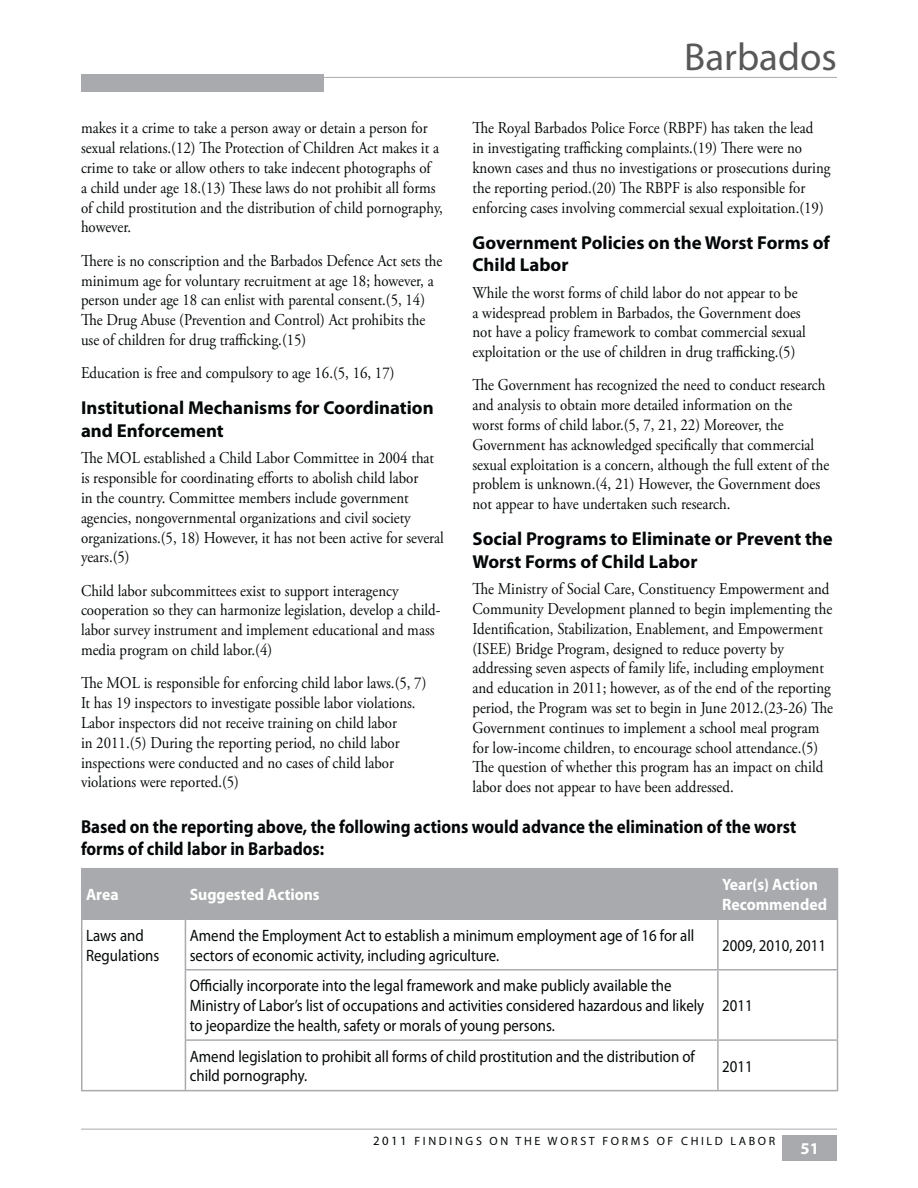
<style>
.page{position:relative;width:918px;height:1188px;background:#fff}
.page>*{position:absolute;margin:0;border:0;box-sizing:border-box;transform-origin:0 0}
.t1{font:39px "Myriad Pro";color:#58585a}
.t2{font:700 18.75px/22.5px "Myriad Pro";color:#040809}
.t3{font:700 18.75px/22.5px "Myriad Pro";color:#040809;scale:.9 1}
.t4{font:16.5px/19.8px "Adobe Garamond Pro";color:#040809;scale:.9 1}
.t5{font:16.5px/19.8px "Myriad Pro";color:#040809;scale:.9 1}
.t6{font:700 16.5px/19.8px "Myriad Pro";color:#fff;scale:.95 1}
.t7{font:700 16.5px "Myriad Pro";color:#fff}
.t8{font:12px "Myriad Pro";letter-spacing:.22em;color:#040809}
.s1{font-size:12.75px}
</style>
<div class="page">
<div style="left:81px;top:74px;width:243px;height:18px;background:#a8aaad"></div>
<div style="left:782px;top:1136px;width:55px;height:25px;background:#a8aaad"></div>
<hr style="left:81px;top:1129px;width:756px;height:1px;background:#a8aaad">
<hr style="left:81px;top:77px;width:756px;height:1px;background:#a8aaad">
<div style="left:82px;top:869px;width:755px;height:49px;background:#a8aaad"></div>
<hr style="left:81px;top:868px;width:104px;height:1px;background:#a8aaad">
<hr style="left:81px;top:869px;width:1px;height:49px;background:#a8aaad">
<hr style="left:185px;top:868px;width:533px;height:1px;background:#a8aaad">
<hr style="left:185px;top:869px;width:1px;height:49px;background:#a8aaad">
<hr style="left:718px;top:868px;width:120px;height:1px;background:#a8aaad">
<hr style="left:717px;top:869px;width:2px;height:49px;background:#a8aaad">
<hr style="left:837px;top:869px;width:1px;height:49px;background:#a8aaad">
<hr style="left:81px;top:918px;width:104px;height:2px;background:#a8aaad">
<hr style="left:81px;top:920px;width:1px;height:50px;background:#a8aaad">
<hr style="left:81px;top:970px;width:1px;height:70px;background:#a8aaad">
<hr style="left:81px;top:1040px;width:1px;height:50px;background:#a8aaad">
<hr style="left:185px;top:918px;width:533px;height:2px;background:#a8aaad">
<hr style="left:185px;top:920px;width:1px;height:49px;background:#a8aaad">
<hr style="left:718px;top:918px;width:120px;height:2px;background:#a8aaad">
<hr style="left:717px;top:920px;width:2px;height:49px;background:#a8aaad">
<hr style="left:837px;top:920px;width:1px;height:49px;background:#a8aaad">
<hr style="left:185px;top:969px;width:533px;height:2px;background:#a8aaad">
<hr style="left:185px;top:971px;width:1px;height:68px;background:#a8aaad">
<hr style="left:718px;top:969px;width:120px;height:2px;background:#a8aaad">
<hr style="left:717px;top:971px;width:2px;height:68px;background:#a8aaad">
<hr style="left:837px;top:971px;width:1px;height:68px;background:#a8aaad">
<hr style="left:185px;top:1039px;width:533px;height:2px;background:#a8aaad">
<hr style="left:185px;top:1041px;width:1px;height:49px;background:#a8aaad">
<hr style="left:718px;top:1039px;width:120px;height:2px;background:#a8aaad">
<hr style="left:717px;top:1041px;width:2px;height:49px;background:#a8aaad">
<hr style="left:837px;top:1041px;width:1px;height:49px;background:#a8aaad">
<hr style="left:81px;top:1090px;width:757px;height:1px;background:#a8aaad">
<h1 class="t1" style="left:684px;top:43px;width:154px">Barbados</h1>
<p class="t4" style="left:473px;top:120px;width:399px">The Royal Barbados Police Force (RBPF) has taken the lead<br>in investigating trafficking complaints.(19) There were no known cases and thus no investigations or prosecutions during the reporting period.(20) The RBPF is also responsible for enforcing cases involving commercial sexual exploitation.(19)</p>
<p class="t2" style="left:472px;top:233px;width:359px">Government Policies on the Worst Forms of<br>Child Labor</p>
<p class="t4" style="left:472px;top:284px;width:372px">While the worst forms of child labor do not appear to be a widespread problem in Barbados, the Government does not have a policy framework to combat commercial sexual exploitation or the use of children in drug trafficking.(5)</p>
<p class="t4" style="left:472px;top:377px;width:398px">The Government has recognized the need to conduct research and analysis to obtain more detailed information on the<br>worst forms of child labor.(5, 7, 21, 22) Moreover, the Government has acknowledged specifically that commercial sexual exploitation is a concern, although the full extent of the problem is unknown.(4, 21) However, the Government does not appear to have undertaken such research.</p>
<p class="t2" style="left:472px;top:529px;width:362px">Social Programs to Eliminate or Prevent the<br>Worst Forms of Child Labor</p>
<p class="t4" style="left:472px;top:581px;width:402px">The Ministry of Social Care, Constituency Empowerment and Community Development planned to begin implementing the Identification, Stabilization, Enablement, and Empowerment (ISEE) Bridge Program, designed to reduce poverty by addressing seven aspects of family life, including employment and education in 2011; however, as of the end of the reporting period, the Program was set to begin in June 2012.(23-26) The Government continues to implement a school meal program for low-income children, to encourage school attendance.(5)<br>The question of whether this program has an impact on child labor does not appear to have been addressed.</p>
<p class="t3" style="left:81px;top:817px;width:796px">Based on the reporting above, the following actions would advance the elimination of the worst forms of child labor in Barbados:</p>
<p class="t6" style="left:86px;top:886px;width:36px">Area</p>
<p class="t6" style="left:190px;top:886px;width:138px">Suggested Actions</p>
<p class="t6" style="left:722px;top:876px;width:112px">Year(s) Action<br>Recommended</p>
<p class="t5" style="left:86px;top:927px;width:83px">Laws and<br>Regulations</p>
<p class="t5" style="left:190px;top:927px;width:562px">Amend the Employment Act to establish a minimum employment age of 16 for all sectors of economic activity, including agriculture.</p>
<p class="t5" style="left:722px;top:937px;width:117px">2009, 2010, 2011</p>
<p class="t5" style="left:190px;top:977px;width:573px">Officially incorporate into the legal framework and make publicly available the<br>Ministry of Labor’s list of occupations and activities considered hazardous and likely to jeopardize the health, safety or morals of young persons.</p>
<p class="t4" style="left:81px;top:120px;width:404px">makes it a crime to take a person away or detain a person for sexual relations.(12) The Protection of Children Act makes it a crime to take or allow others to take indecent photographs of<br>a child under age 18.(13) These laws do not prohibit all forms of child prostitution and the distribution of child pornography, however.</p>
<p class="t4" style="left:81px;top:252px;width:403px">There is no conscription and the Barbados Defence Act sets the minimum age for voluntary recruitment at age 18; however, a person under age 18 can enlist with parental consent.(5, 14)<br>The Drug Abuse (Prevention and Control) Act prohibits the use of children for drug trafficking.(15)</p>
<p class="t4" style="left:81px;top:365px;width:350px">Education is free and compulsory to age 16.(5, 16, 17)</p>
<p class="t2" style="left:81px;top:398px;width:354px">Institutional Mechanisms for Coordination and Enforcement</p>
<p class="t4" style="left:81px;top:450px;width:405px">The MOL established a Child Labor Committee in 2004 that is responsible for coordinating efforts to abolish child labor<br>in the country. Committee members include government agencies, nongovernmental organizations and civil society organizations.(5, 18) However, it has not been active for several years.(5)</p>
<p class="t4" style="left:81px;top:582px;width:401px">Child labor subcommittees exist to support interagency cooperation so they can harmonize legislation, develop a child&shy;labor survey instrument and implement educational and mass media program on child labor.(4)</p>
<p class="t4" style="left:81px;top:675px;width:385px">The MOL is responsible for enforcing child labor laws.(5, 7)<br>It has 19 inspectors to investigate possible labor violations.<br>Labor inspectors did not receive training on child labor<br>in 2011.(5) During the reporting period, no child labor inspections were conducted and no cases of child labor violations were reported.(5)</p>
<p class="t5" style="left:722px;top:997px;width:35px">2011</p>
<p class="t5" style="left:190px;top:1048px;width:563px">Amend legislation to prohibit all forms of child prostitution and the distribution of child pornography.</p>
<p class="t5" style="left:722px;top:1058px;width:35px">2011</p>
<p class="t8" style="left:373px;top:1137px;width:404px"><span class="s1">2011</span> FINDINGS ON THE WORST FORMS OF CHILD LABOR</p>
<p class="t7" style="left:801px;top:1143px;width:20px">51</p>
</div>
